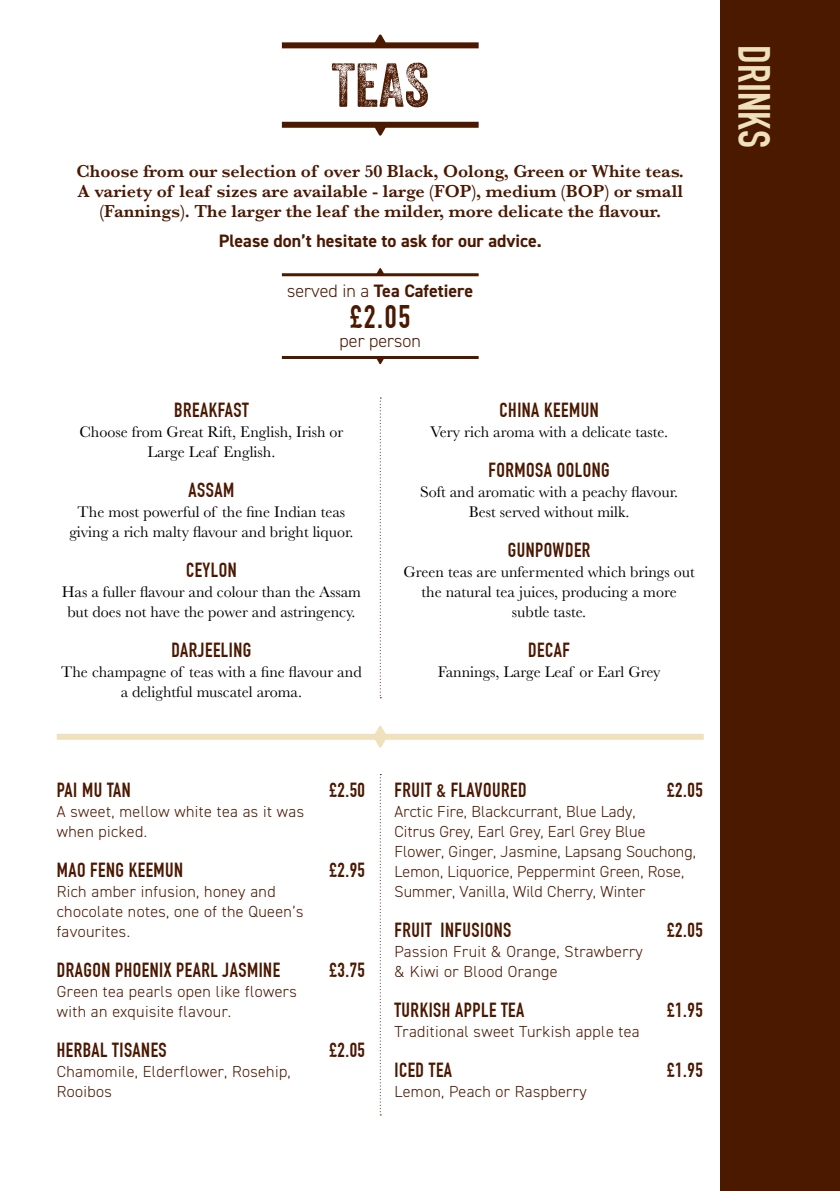
<style>
.page{position:relative;width:840px;height:1191px;background:#fff}
.page>*{position:absolute;margin:0;border:0;box-sizing:border-box;transform-origin:0 0}
.t1{font:60px "Veneer Three";color:#4b1800}
.t2{font:700 44px "DIN Condensed";color:#f0e1bd}
.t3{font:700 32px "DIN Condensed";color:#4b1800}
.t4{font:700 20px "DIN Condensed";letter-spacing:.025em;color:#4b1800}
.t5{font:600 18px/20px "Baskerville";color:#4b1800;text-align:center}
.t6{font:700 18px "DIN2014";color:#4b1800}
.t7{font:300 18px "DIN2014";color:#4b1800}
.t8{font:300 16px/20px "DIN2014";letter-spacing:.025em;color:#4b1800}
.t9{font:16px/20px "Baskerville";color:#000;text-align:center}
.s1{font-weight:300}
</style>
<div class="page">
<div style="left:720px;top:0;width:119px;height:1191px;background:#4b1800"></div>
<div style="left:57px;top:734px;width:646px;height:6px;background:#f0e1bd"></div>
<svg style="left:373px;top:726px;width:13px;height:22px"></svg>
<div style="left:282px;top:42px;width:196px;height:6px;background:#4b1800"></div>
<div style="left:282px;top:122px;width:196px;height:6px;background:#4b1800"></div>
<svg style="left:373px;top:34px;width:13px;height:9px"></svg>
<svg style="left:373px;top:127px;width:13px;height:9px"></svg>
<hr style="left:282px;top:273px;width:196px;height:3px;background:#4b1800">
<svg style="left:376px;top:268px;width:8px;height:6px"></svg>
<hr style="left:282px;top:356px;width:196px;height:3px;background:#4b1800">
<svg style="left:376px;top:359px;width:8px;height:5px"></svg>
<svg style="left:379px;top:774px;width:2px;height:341px"></svg>
<svg style="left:379px;top:397px;width:2px;height:301px"></svg>
<h1 class="t1" style="left:331px;top:49px;width:99px">TEAS</h1>
<p class="t5" style="left:77px;top:161px;width:608px">Choose from our selection of over 50 Black, Oolong, Green or White teas.<br>A variety of leaf sizes are available - large (FOP), medium (BOP) or small (Fannings). The larger the leaf the milder, more delicate the flavour.</p>
<p class="t6" style="left:219px;top:229px;width:324px">Please don’t hesitate to ask for our advice.</p>
<p class="t6" style="left:287px;top:279px;width:187px"><span class="s1">served in a</span> Tea Cafetiere</p>
<h3 class="t3" style="left:350px;top:298px;width:61px">£2.05</h3>
<p class="t7" style="left:339px;top:330px;width:83px">per person</p>
<p class="t4" style="left:174px;top:398px;width:76px">BREAKFAST</p>
<p class="t9" style="left:79px;top:422px;width:265px">Choose from Great Rift, English, Irish or<br>Large Leaf English.</p>
<p class="t4" style="left:188px;top:478px;width:47px">ASSAM</p>
<p class="t9" style="left:69px;top:502px;width:285px">The most powerful of the fine Indian teas giving a rich malty flavour and bright liquor.</p>
<p class="t4" style="left:186px;top:558px;width:52px">CEYLON</p>
<p class="t9" style="left:62px;top:582px;width:301px">Has a fuller flavour and colour than the Assam but does not have the power and astringency.</p>
<p class="t4" style="left:171px;top:638px;width:81px">DARJEELING</p>
<p class="t9" style="left:61px;top:662px;width:302px">The champagne of teas with a fine flavour and a delightful muscatel aroma.</p>
<p class="t4" style="left:499px;top:398px;width:100px">CHINA KEEMUN</p>
<p class="t9" style="left:430px;top:422px;width:239px">Very rich aroma with a delicate taste.</p>
<p class="t4" style="left:488px;top:458px;width:122px">FORMOSA OOLONG</p>
<p class="t9" style="left:420px;top:482px;width:259px">Soft and aromatic with a peachy flavour.<br>Best served without milk.</p>
<p class="t4" style="left:507px;top:538px;width:84px">GUNPOWDER</p>
<p class="t9" style="left:403px;top:562px;width:292px">Green teas are unfermented which brings out the natural tea juices, producing a more subtle taste.</p>
<p class="t4" style="left:528px;top:638px;width:43px">DECAF</p>
<p class="t9" style="left:437px;top:662px;width:224px">Fannings, Large Leaf or Earl Grey</p>
<p class="t4" style="left:57px;top:778px;width:75px">PAI MU TAN</p>
<p class="t4" style="left:329px;top:778px;width:37px">£2.50</p>
<p class="t8" style="left:57px;top:801px;width:249px">A sweet, mellow white tea as it was when picked.</p>
<p class="t4" style="left:57px;top:858px;width:128px">MAO FENG KEEMUN</p>
<p class="t4" style="left:329px;top:858px;width:37px">£2.95</p>
<p class="t8" style="left:57px;top:881px;width:248px">Rich amber infusion, honey and chocolate notes, one of the Queen’s favourites.</p>
<p class="t4" style="left:57px;top:958px;width:225px">DRAGON PHOENIX PEARL JASMINE</p>
<p class="t4" style="left:329px;top:958px;width:37px">£3.75</p>
<p class="t8" style="left:57px;top:981px;width:241px">Green tea pearls open like flowers with an exquisite flavour.</p>
<p class="t4" style="left:57px;top:1038px;width:111px">HERBAL TISANES</p>
<p class="t4" style="left:329px;top:1038px;width:37px">£2.05</p>
<p class="t8" style="left:57px;top:1061px;width:235px">Chamomile, Elderflower, Rosehip,<br>Rooibos</p>
<p class="t4" style="left:394px;top:778px;width:134px">FRUIT &amp; FLAVOURED</p>
<p class="t4" style="left:667px;top:778px;width:37px">£2.05</p>
<p class="t8" style="left:394px;top:801px;width:303px">Arctic Fire, Blackcurrant, Blue Lady,<br>Citrus Grey, Earl Grey, Earl Grey Blue Flower, Ginger, Jasmine, Lapsang Souchong, Lemon, Liquorice, Peppermint Green, Rose, Summer, Vanilla, Wild Cherry, Winter</p>
<p class="t4" style="left:394px;top:918px;width:118px">FRUIT INFUSIONS</p>
<p class="t4" style="left:667px;top:918px;width:37px">£2.05</p>
<p class="t8" style="left:394px;top:941px;width:250px">Passion Fruit &amp; Orange, Strawberry &amp; Kiwi or Blood Orange</p>
<p class="t4" style="left:394px;top:998px;width:131px">TURKISH APPLE TEA</p>
<p class="t4" style="left:667px;top:998px;width:37px">£1.95</p>
<p class="t8" style="left:394px;top:1021px;width:247px">Traditional sweet Turkish apple tea</p>
<p class="t4" style="left:394px;top:1058px;width:59px">ICED TEA</p>
<p class="t4" style="left:667px;top:1058px;width:37px">£1.95</p>
<p class="t8" style="left:394px;top:1081px;width:194px">Lemon, Peach or Raspberry</p>
<h2 class="t2" style="left:779px;top:45px;width:104px;rotate:90deg">DRINKS</h2>
</div>
